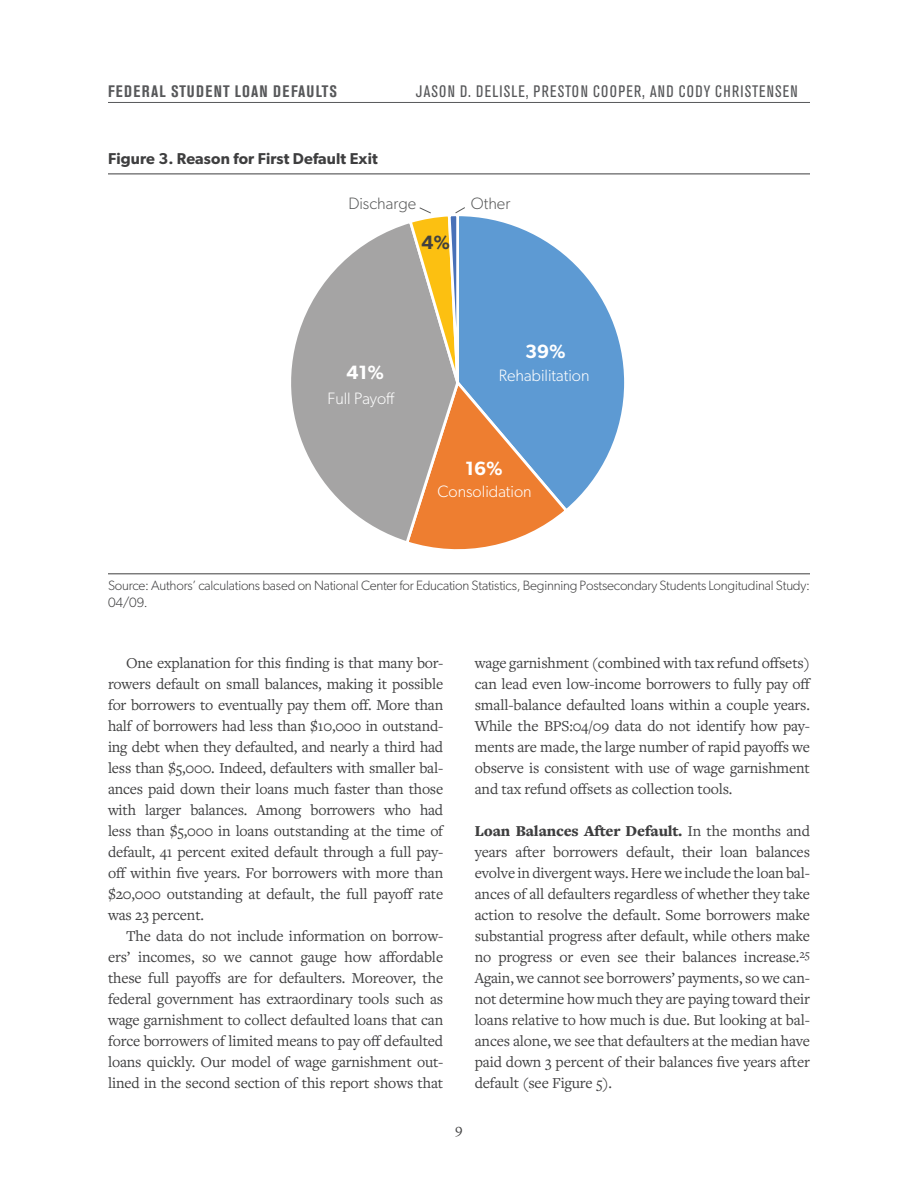
<style>
.page{position:relative;width:918px;height:1188px;background:#fff}
.page>*{position:absolute;margin:0;border:0;box-sizing:border-box;transform-origin:0 0}
.t1{font:600 19.2px "Gibson";color:#fff}
.t2{font:600 19.2px "Gibson";color:#414040}
.t3{font:condensed 16.5px "Akzidenz Grotesk BE";letter-spacing:.07em;color:#57585a}
.t4{font:300 16.5px "Gibson";color:#fff}
.t5{font:700 condensed 16.5px "Akzidenz Grotesk BE";letter-spacing:.07em;color:#57585a}
.t6{font:300 16.5px "Gibson";color:#595a5a}
.Body_Text{font:15.75px/21px "Freight Text Pro";letter-spacing:-.01em;color:#3e3e3f;text-align:justify}
.Subhead_B{font:15.75px/21px "Freight Text Pro";letter-spacing:-.01em;color:#3e3e3f;text-align:justify}
.Table_Title_1{font:600 15.75px "Gibson";letter-spacing:.01em;color:#3e3e3f}
.t7{font:15px "Freight Text Pro";color:#3e3e3f}
.Table_Source_or_note{font:300 13.5px/16.2px "Gibson";letter-spacing:-.015em;color:#3e3e3f}
.s1{font-weight:900}
</style>
<div class="page">
<hr style="left:108px;top:102px;width:702px;height:1px;background:#57585a">
<hr style="left:108px;top:174px;width:702px;height:1px;background:#3e3e3f">
<hr style="left:108px;top:573px;width:702px;height:1px;background:#3e3e3f">
<svg style="left:570px;top:260px;width:55px;height:246px"></svg>
<svg style="left:291px;top:225px;width:113px;height:316px"></svg>
<svg style="left:404px;top:207px;width:166px;height:343px;background:#a7a3a0"></svg>
<p class="t5" style="left:108px;top:82px;width:230px">FEDERAL STUDENT LOAN DEFAULTS</p>
<p class="t3" style="left:416px;top:82px;width:383px">JASON D. DELISLE, PRESTON COOPER, AND CODY CHRISTENSEN</p>
<p class="Table_Title_1" style="left:108px;top:149px;width:271px">Figure 3. Reason for First Default Exit</p>
<p class="t6" style="left:348px;top:193px;width:69px">Discharge</p>
<p class="t6" style="left:471px;top:193px;width:41px">Other</p>
<p class="t2" style="left:421px;top:231px;width:30px">4%</p>
<p class="t1" style="left:346px;top:361px;width:39px">41%</p>
<p class="t4" style="left:328px;top:388px;width:69px">Full Payoff</p>
<p class="t1" style="left:525px;top:340px;width:42px">39%</p>
<p class="t4" style="left:499px;top:366px;width:92px">Rehabilitation</p>
<p class="t1" style="left:465px;top:457px;width:39px">16%</p>
<p class="t4" style="left:437px;top:481px;width:96px">Consolidation</p>
<p class="Table_Source_or_note" style="left:108px;top:577px;width:704px">Source: Authors’ calculations based on National Center for Education Statistics, Beginning Postsecondary Students Longitudinal Study:<br>04/09.</p>
<p class="Body_Text" style="left:108px;top:651px;width:337px;text-indent:18px">One explanation for this finding is that many bor&shy;rowers default on small balances, making it possible for borrowers to eventually pay them off. More than half of borrowers had less than $10,000 in outstand&shy;ing debt when they defaulted, and nearly a third had less than $5,000. Indeed, defaulters with smaller bal&shy;ances paid down their loans much faster than those with larger balances. Among borrowers who had less than $5,000 in loans outstanding at the time of default, 41 percent exited default through a full pay&shy;off within five years. For borrowers with more than $20,000 outstanding at default, the full payoff rate was 23 percent.</p>
<p class="Body_Text" style="left:108px;top:924px;width:337px;text-indent:18px">The data do not include information on borrow&shy;ers’ incomes, so we cannot gauge how affordable these full payoffs are for defaulters. Moreover, the federal government has extraordinary tools such as wage garnishment to collect defaulted loans that can force borrowers of limited means to pay off defaulted loans quickly. Our model of wage garnishment out&shy;lined in the second section of this report shows that</p>
<p class="Body_Text" style="left:475px;top:651px;width:338px">wage garnishment (combined with tax refund offsets) can lead even low-income borrowers to fully pay off small-balance defaulted loans within a couple years.<br>While the BPS:04/09 data do not identify how pay&shy;ments are made, the large number of rapid payoffs we observe is consistent with use of wage garnishment and tax refund offsets as collection tools.</p>
<p class="Subhead_B" style="left:475px;top:819px;width:337px"><span class="s1">Loan Balances After Default.</span> In the months and years after borrowers default, their loan balances evolve in divergent ways. Here we include the loan bal&shy;ances of all defaulters regardless of whether they take action to resolve the default. Some borrowers make substantial progress after default, while others make no progress or even see their balances increase.<sup>25<br></sup>Again, we cannot see borrowers’ payments, so we can&shy;not determine how much they are paying toward their loans relative to how much is due. But looking at bal&shy;ances alone, we see that defaulters at the median have paid down 3 percent of their balances five years after default (see Figure 5).</p>
<p class="t7" style="left:455px;top:1119px;width:9px">9</p>
</div>
